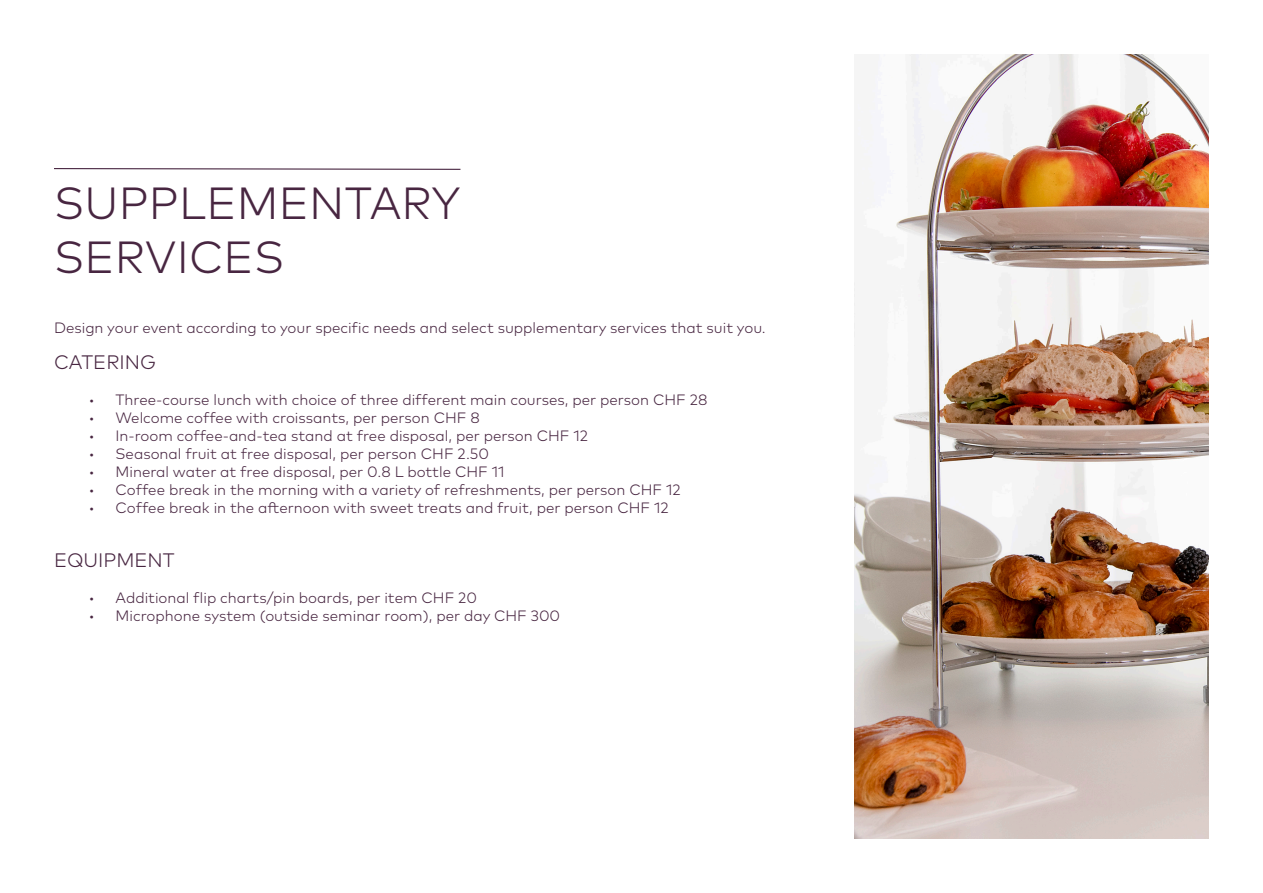
<style>
.page{position:relative;width:1263px;height:893px;background:#fff}
.page>*{position:absolute;margin:0;border:0;box-sizing:border-box;transform-origin:0 0}
.Dachmarke{font:300 45px/54px "Mark OT";letter-spacing:.005em;color:#482641}
.Dachmarke-2{font:300 19.5px "Mark OT";color:#482641}
.Dachmarke-3{font:300 15px "Mark OT";color:#482641}
</style>
<div class="page">
<img style="left:854px;top:54px;width:355px;height:785px">
<svg style="left:54px;top:168px;width:407px;height:2px"></svg>
<p class="Dachmarke" style="left:54px;top:176px;width:407px">SUPPLEMENTARY<br>SERVICES</p>
<p class="Dachmarke-3" style="left:54px;top:319px;width:713px">Design your event according to your specific needs and select supplementary services that suit you.</p>
<p class="Dachmarke-2" style="left:54px;top:350px;width:103px">CATERING</p>
<p class="Dachmarke-3" style="left:88px;top:391px;width:620px">• Three-course lunch with choice of three different main courses, per person CHF 28</p>
<p class="Dachmarke-3" style="left:88px;top:409px;width:393px">• Welcome coffee with croissants, per person CHF 8</p>
<p class="Dachmarke-3" style="left:88px;top:427px;width:501px">• In-room coffee-and-tea stand at free disposal, per person CHF 12</p>
<p class="Dachmarke-3" style="left:88px;top:445px;width:402px">• Seasonal fruit at free disposal, per person CHF 2.50</p>
<p class="Dachmarke-3" style="left:88px;top:463px;width:418px">• Mineral water at free disposal, per 0.8 L bottle CHF 11</p>
<p class="Dachmarke-3" style="left:88px;top:481px;width:594px">• Coffee break in the morning with a variety of refreshments, per person CHF 12</p>
<p class="Dachmarke-3" style="left:88px;top:499px;width:582px">• Coffee break in the afternoon with sweet treats and fruit, per person CHF 12</p>
<p class="Dachmarke-2" style="left:54px;top:548px;width:122px">EQUIPMENT</p>
<p class="Dachmarke-3" style="left:88px;top:589px;width:390px">• Additional flip charts/pin boards, per item CHF 20</p>
<p class="Dachmarke-3" style="left:88px;top:607px;width:473px">• Microphone system (outside seminar room), per day CHF 300</p>
</div>
